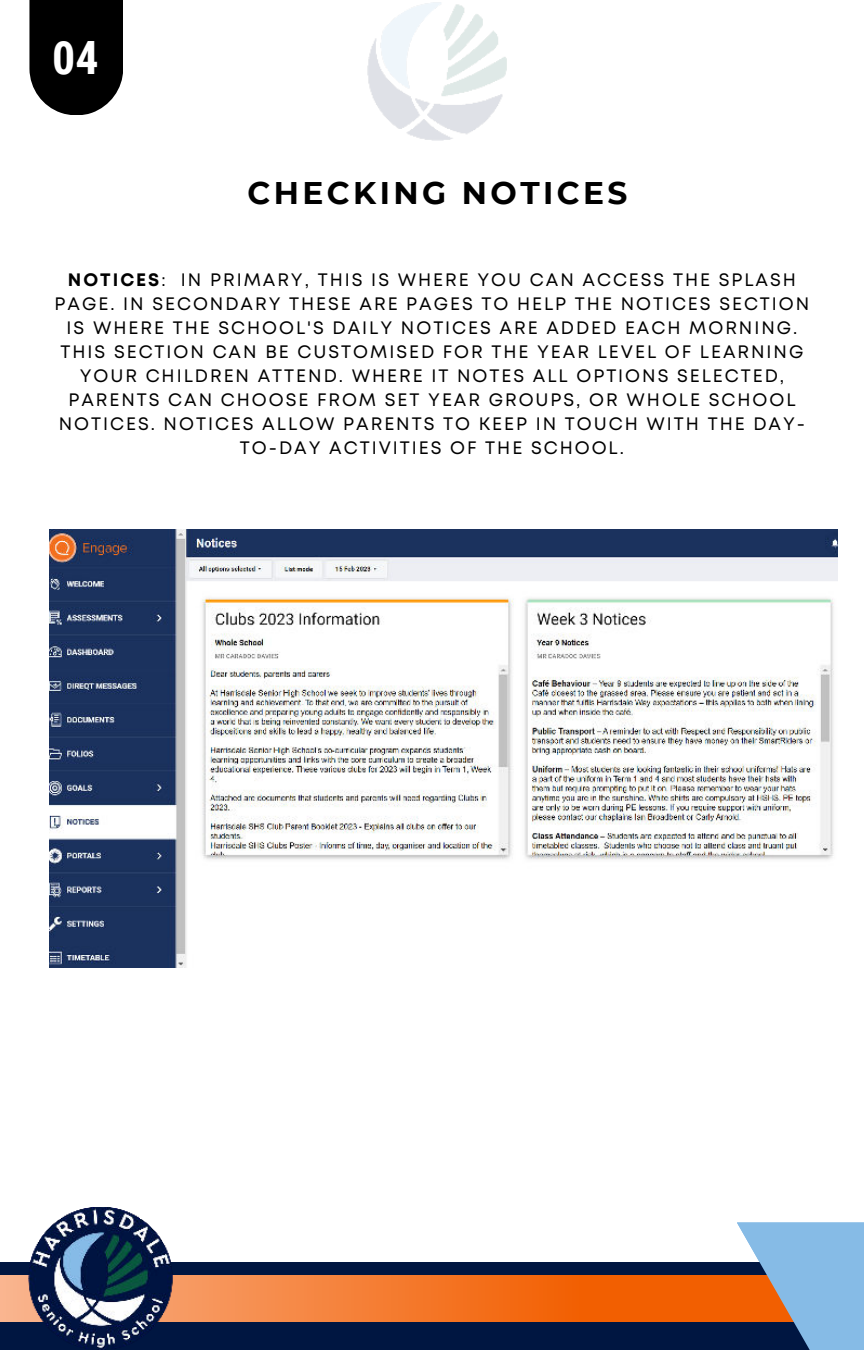
<style>
.page{position:relative;width:864px;height:1350px;background:#fff}
.page>*{position:absolute;margin:0;border:0;box-sizing:border-box;transform-origin:0 0}
.t1{font:700 45.9px "Roboto Condensed";color:#fff}
.t2{font:700 31.28px "Montserrat";letter-spacing:.11em;color:#000}
.t3{font:18px/24.1px "Mont";letter-spacing:.11em;color:#000;text-align:center}
.s1{font-weight:700}
</style>
<div class="page">
<svg style="left:29px;top:0;width:94px;height:115px;background:#171717"></svg>
<img style="left:367px;top:2px;width:140px;height:138px">
<img style="left:49px;top:530px;width:788px;height:437px">
<img style="left:30px;top:1207px;width:141px;height:55px">
<div style="left:0;top:1262px;width:864px;height:88px;background:#001641"></div>
<svg style="left:0;top:1275px;width:737px;height:46px;background:#d6743a"></svg>
<svg style="left:737px;top:1222px;width:127px;height:128px;fill:#86bbe6"></svg>
<h1 class="t1" style="left:52px;top:26px;width:48px">04</h1>
<h2 class="t2" style="left:247px;top:170px;width:382px">CHECKING NOTICES</h2>
<p class="t3" style="left:55px;top:268px;width:756px"><span class="s1">NOTICES</span>: IN PRIMARY, THIS IS WHERE YOU CAN ACCESS THE SPLASH PAGE. IN SECONDARY THESE ARE PAGES TO HELP THE NOTICES SECTION IS WHERE THE SCHOOL'S DAILY NOTICES ARE ADDED EACH MORNING.<br>THIS SECTION CAN BE CUSTOMISED FOR THE YEAR LEVEL OF LEARNING YOUR CHILDREN ATTEND. WHERE IT NOTES ALL OPTIONS SELECTED, PARENTS CAN CHOOSE FROM SET YEAR GROUPS, OR WHOLE SCHOOL NOTICES. NOTICES ALLOW PARENTS TO KEEP IN TOUCH WITH THE DAY-TO-DAY ACTIVITIES OF THE SCHOOL.</p>
</div>
